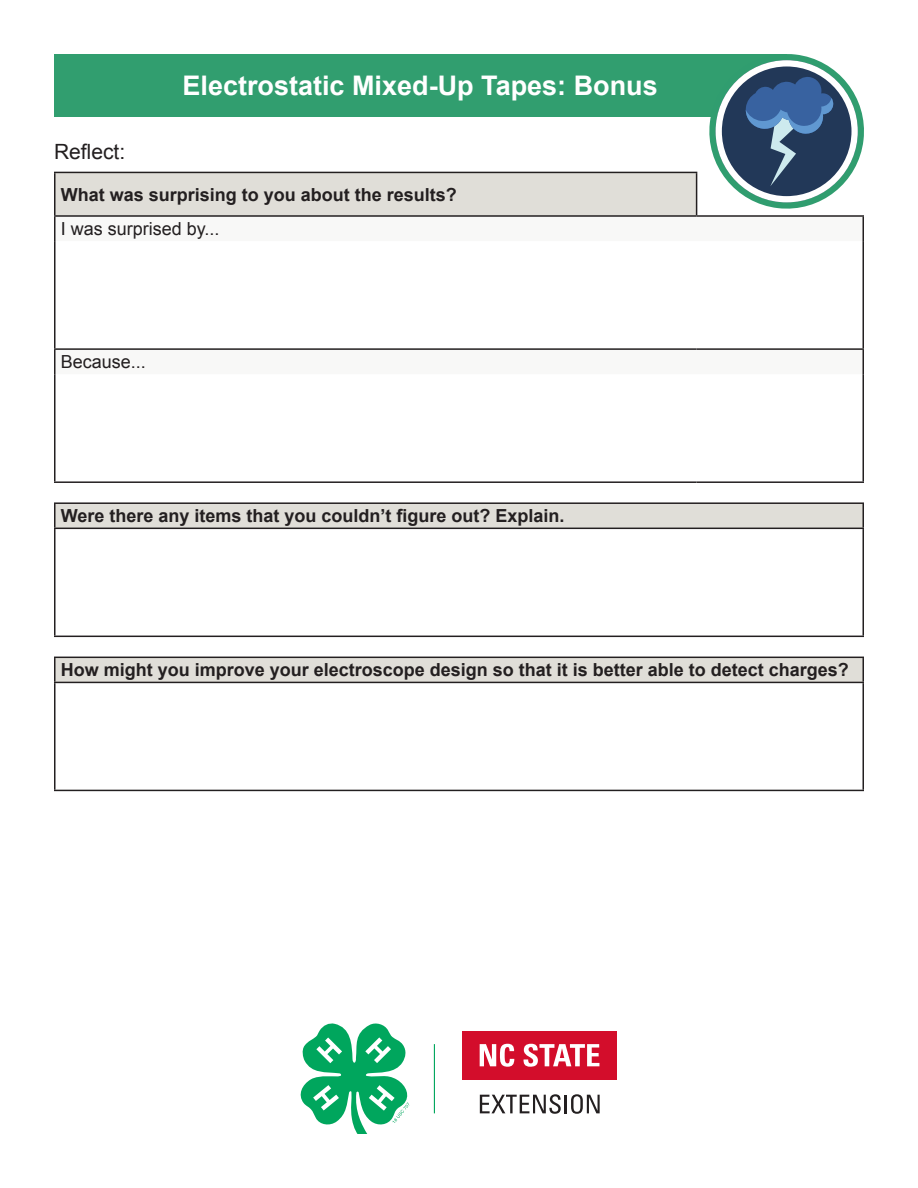
<style>
.page{position:relative;width:918px;height:1188px;background:#fff}
.page>*{position:absolute;margin:0;border:0;box-sizing:border-box;transform-origin:0 0}
.t1{font:700 27px "Arial";color:#fff}
.t2{font:21px "Arial";color:#231f20}
.t3{font:700 18px "Arial";color:#231f20}
.t4{font:18px "Arial";color:#231f20}
</style>
<div class="page">
<div style="left:54px;top:54px;width:732px;height:63px;background:#319e6f"></div>
<svg style="left:709px;top:54px;width:155px;height:155px"></svg>
<div style="left:716px;top:60px;width:142px;height:142px;border:6px solid #fff;border-radius:50%"></div>
<div style="left:55px;top:172px;width:642px;height:44px;background:#e0ded8"></div>
<hr style="left:54px;top:172px;width:643px;height:1px;background:#231f20">
<hr style="left:54px;top:173px;width:2px;height:42px;background:#231f20">
<hr style="left:696px;top:173px;width:1px;height:42px;background:#231f20">
<hr style="left:54px;top:215px;width:643px;height:2px;background:#231f20">
<hr style="left:54px;top:217px;width:2px;height:24px;background:#231f20">
<hr style="left:697px;top:215px;width:167px;height:2px;background:#231f20">
<hr style="left:862px;top:217px;width:2px;height:24px;background:#231f20">
<hr style="left:54px;top:241px;width:2px;height:107px;background:#231f20">
<hr style="left:862px;top:241px;width:2px;height:107px;background:#231f20">
<hr style="left:54px;top:348px;width:643px;height:2px;background:#231f20">
<hr style="left:54px;top:350px;width:2px;height:24px;background:#231f20">
<hr style="left:697px;top:348px;width:167px;height:2px;background:#231f20">
<hr style="left:862px;top:350px;width:2px;height:24px;background:#231f20">
<hr style="left:54px;top:374px;width:2px;height:107px;background:#231f20">
<hr style="left:862px;top:374px;width:2px;height:107px;background:#231f20">
<hr style="left:54px;top:481px;width:643px;height:2px;background:#231f20">
<hr style="left:697px;top:481px;width:167px;height:2px;background:#231f20">
<div style="left:55px;top:503px;width:808px;height:25px;background:#e0ded8"></div>
<hr style="left:54px;top:502px;width:810px;height:2px;background:#231f20">
<hr style="left:54px;top:504px;width:2px;height:24px;background:#231f20">
<hr style="left:862px;top:504px;width:2px;height:24px;background:#231f20">
<hr style="left:54px;top:528px;width:810px;height:1px;background:#231f20">
<hr style="left:54px;top:529px;width:2px;height:107px;background:#231f20">
<hr style="left:862px;top:529px;width:2px;height:107px;background:#231f20">
<hr style="left:54px;top:636px;width:810px;height:1px;background:#231f20">
<div style="left:55px;top:657px;width:808px;height:25px;background:#e0ded8"></div>
<hr style="left:54px;top:657px;width:810px;height:1px;background:#231f20">
<hr style="left:54px;top:658px;width:2px;height:24px;background:#231f20">
<hr style="left:862px;top:658px;width:2px;height:24px;background:#231f20">
<hr style="left:54px;top:682px;width:810px;height:1px;background:#231f20">
<hr style="left:54px;top:683px;width:2px;height:107px;background:#231f20">
<hr style="left:862px;top:683px;width:2px;height:107px;background:#231f20">
<hr style="left:54px;top:790px;width:810px;height:1px;background:#231f20">
<div style="left:462px;top:1031px;width:155px;height:49px;background:#d30d2b"></div>
<svg style="left:480px;top:1044px;width:34px;height:23px"></svg>
<svg style="left:523px;top:1044px;width:76px;height:23px"></svg>
<svg style="left:480px;top:1094px;width:120px;height:20px"></svg>
<hr style="left:434px;top:1044px;width:1px;height:69px;background:#00a65d">
<svg style="left:301px;top:1023px;width:108px;height:111px"></svg>
<h1 class="t1" style="left:183px;top:68px;width:477px">Electrostatic Mixed-Up Tapes: Bonus</h1>
<p class="t2" style="left:54px;top:138px;width:73px">Reflect:</p>
<p class="t3" style="left:61px;top:183px;width:398px">What was surprising to you about the results?</p>
<p class="t4" style="left:61px;top:217px;width:160px">I was surprised by...</p>
<p class="t4" style="left:61px;top:350px;width:87px">Because...</p>
<p class="t3" style="left:61px;top:504px;width:505px">Were there any items that you couldn’t figure out? Explain.</p>
<p class="t3" style="left:61px;top:658px;width:790px">How might you improve your electroscope design so that it is better able to detect charges?</p>
</div>
